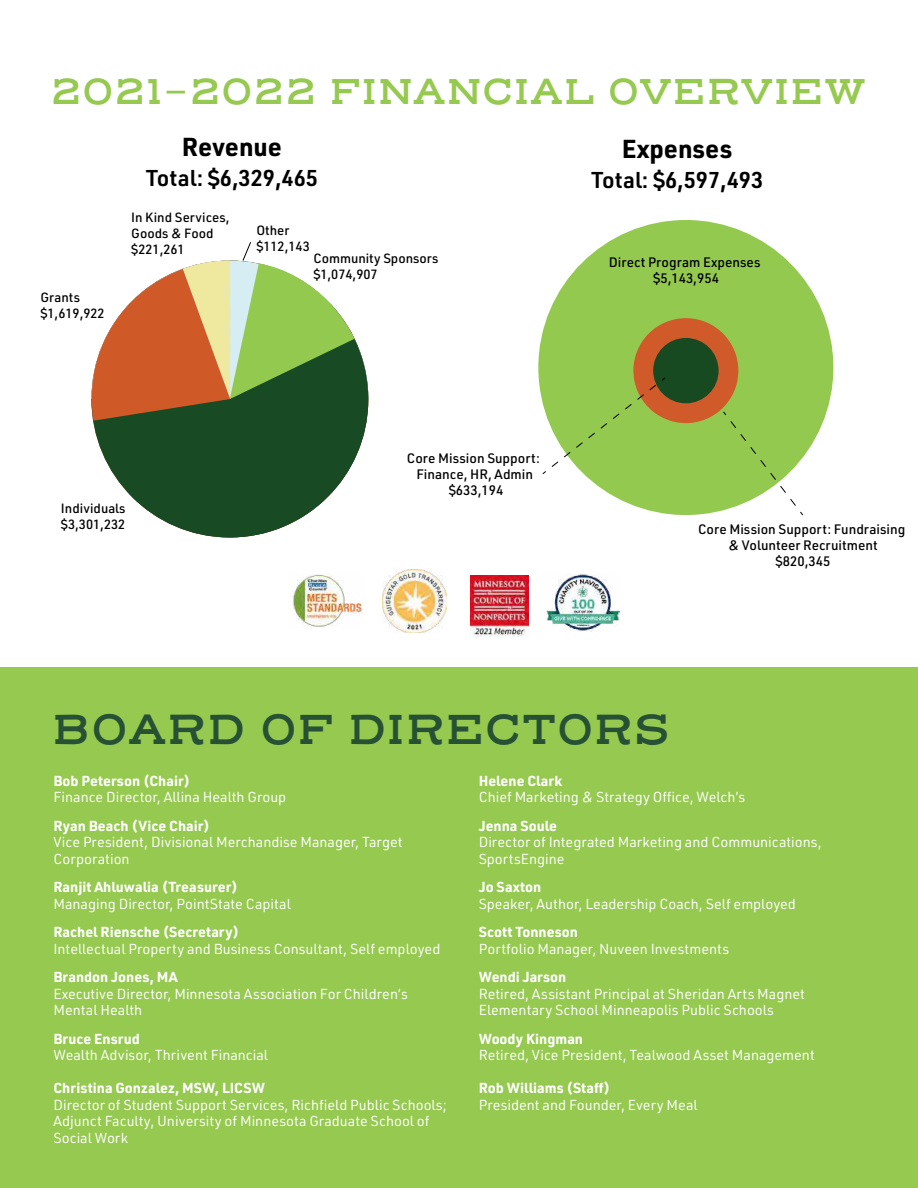
<style>
.page{position:relative;width:918px;height:1188px;background:#fff}
.page>*{position:absolute;margin:0;border:0;box-sizing:border-box;transform-origin:0 0}
.t1{font:600 43.8px "Henderson Slab Basic";color:#275035}
.t2{font:600 37.5px "Henderson Slab Basic";color:#95c94f}
.t3{font:700 25.5px "URWDIN";color:#000}
.t4{font:600 22.5px "URWDIN";color:#000}
.t5{font:14.25px/16.5px "URWDIN";color:#fff}
.t6{font:700 14.25px "URWDIN";color:#fff}
.t7{font:500 13.5px/16.2px "URWDIN";color:#000;text-align:center}
.t8{font:500 13.2px/15.8px "URWDIN";color:#000}
</style>
<div class="page">
<img style="left:292px;top:574px;width:70px;height:53px">
<div style="left:91px;top:261px;width:277px;height:276px;background:#184a23;border-radius:50%"></div>
<svg style="left:129px;top:390px;width:240px;height:147px"></svg>
<svg style="left:91px;top:242px;width:277px;height:179px"></svg>
<img style="left:383px;top:569px;width:63px;height:64px">
<img style="left:471px;top:576px;width:57px;height:60px">
<div style="left:538px;top:220px;width:295px;height:295px;background:#94c94f;border-radius:50%"></div>
<div style="left:633px;top:318px;width:105px;height:105px;background:#d05a29;border-radius:50%"></div>
<div style="left:653px;top:338px;width:66px;height:65px;background:#184a22;border-radius:50%"></div>
<svg style="left:542px;top:377px;width:124px;height:98px"></svg>
<svg style="left:723px;top:411px;width:81px;height:105px"></svg>
<img style="left:547px;top:574px;width:73px;height:58px">
<div style="left:0;top:667px;width:918px;height:521px;background:#95c94f"></div>
<h2 class="t2" style="left:50px;top:74px;width:817px">2021-2022 FINANCIAL OVERVIEW</h2>
<p class="t8" style="left:40px;top:291px;width:66px">Grants $1,619,922</p>
<h3 class="t3" style="left:182px;top:136px;width:102px">Revenue</h3>
<h3 class="t4" style="left:146px;top:168px;width:174px">Total: $6,329,465</h3>
<p class="t8" style="left:131px;top:210px;width:100px">In Kind Services,<br>Goods &amp; Food $221,261</p>
<p class="t8" style="left:256px;top:224px;width:55px">Other $112,143</p>
<p class="t8" style="left:313px;top:251px;width:127px">Community Sponsors $1,074,907</p>
<h3 class="t3" style="left:622px;top:138px;width:112px">Expenses</h3>
<h3 class="t4" style="left:591px;top:170px;width:174px">Total: $6,597,493</h3>
<p class="t7" style="left:609px;top:255px;width:153px">Direct Program Expenses $5,143,954</p>
<p class="t8" style="left:61px;top:502px;width:66px">Individuals $3,301,232</p>
<p class="t7" style="left:407px;top:451px;width:135px">Core Mission Support:<br>Finance, HR, Admin $633,194</p>
<p class="t7" style="left:698px;top:522px;width:209px">Core Mission Support: Fundraising &amp; Volunteer Recruitment $820,345</p>
<h1 class="t1" style="left:52px;top:709px;width:620px">BOARD OF DIRECTORS</h1>
<p class="t6" style="left:53px;top:774px;width:138px">Bob Peterson (Chair)</p>
<p class="t5" style="left:53px;top:790px;width:234px">Finance Director, Allina Health Group</p>
<p class="t6" style="left:53px;top:819px;width:158px">Ryan Beach (Vice Chair)</p>
<p class="t5" style="left:53px;top:835px;width:351px">Vice President, Divisional Merchandise Manager, Target<br>Corporation</p>
<p class="t6" style="left:53px;top:880px;width:186px">Ranjit Ahluwalia (Treasurer)</p>
<p class="t5" style="left:53px;top:896px;width:239px">Managing Director, PointState Capital</p>
<p class="t6" style="left:53px;top:925px;width:187px">Rachel Riensche (Secretary)</p>
<p class="t5" style="left:53px;top:941px;width:388px">Intellectual Property and Business Consultant, Self employed</p>
<p class="t6" style="left:53px;top:970px;width:126px">Brandon Jones, MA</p>
<p class="t5" style="left:53px;top:986px;width:356px">Executive Director, Minnesota Association For Children’s<br>Mental Health</p>
<p class="t6" style="left:53px;top:1032px;width:88px">Bruce Ensrud</p>
<p class="t5" style="left:53px;top:1048px;width:216px">Wealth Advisor, Thrivent Financial</p>
<p class="t6" style="left:53px;top:1081px;width:213px">Christina Gonzalez, MSW, LICSW</p>
<p class="t5" style="left:53px;top:1097px;width:395px">Director of Student Support Services, Richfield Public Schools;<br>Adjunct Faculty, University of Minnesota Graduate School of<br>Social Work</p>
<p class="t6" style="left:479px;top:774px;width:85px">Helene Clark</p>
<p class="t5" style="left:479px;top:790px;width:268px">Chief Marketing &amp; Strategy Office, Welch’s</p>
<p class="t6" style="left:479px;top:819px;width:80px">Jenna Soule</p>
<p class="t5" style="left:479px;top:835px;width:345px">Director of Integrated Marketing and Communications,<br>SportsEngine</p>
<p class="t6" style="left:479px;top:880px;width:64px">Jo Saxton</p>
<p class="t5" style="left:479px;top:896px;width:319px">Speaker, Author, Leadership Coach, Self employed</p>
<p class="t6" style="left:479px;top:925px;width:101px">Scott Tonneson</p>
<p class="t5" style="left:479px;top:941px;width:252px">Portfolio Manager, Nuveen Investments</p>
<p class="t6" style="left:479px;top:970px;width:89px">Wendi Jarson</p>
<p class="t5" style="left:479px;top:986px;width:328px">Retired, Assistant Principal at Sheridan Arts Magnet<br>Elementary School Minneapolis Public Schools</p>
<p class="t6" style="left:479px;top:1032px;width:106px">Woody Kingman</p>
<p class="t5" style="left:479px;top:1048px;width:338px">Retired, Vice President, Tealwood Asset Management</p>
<p class="t6" style="left:479px;top:1081px;width:133px">Rob Williams (Staff)</p>
<p class="t5" style="left:479px;top:1097px;width:221px">President and Founder, Every Meal</p>
</div>
